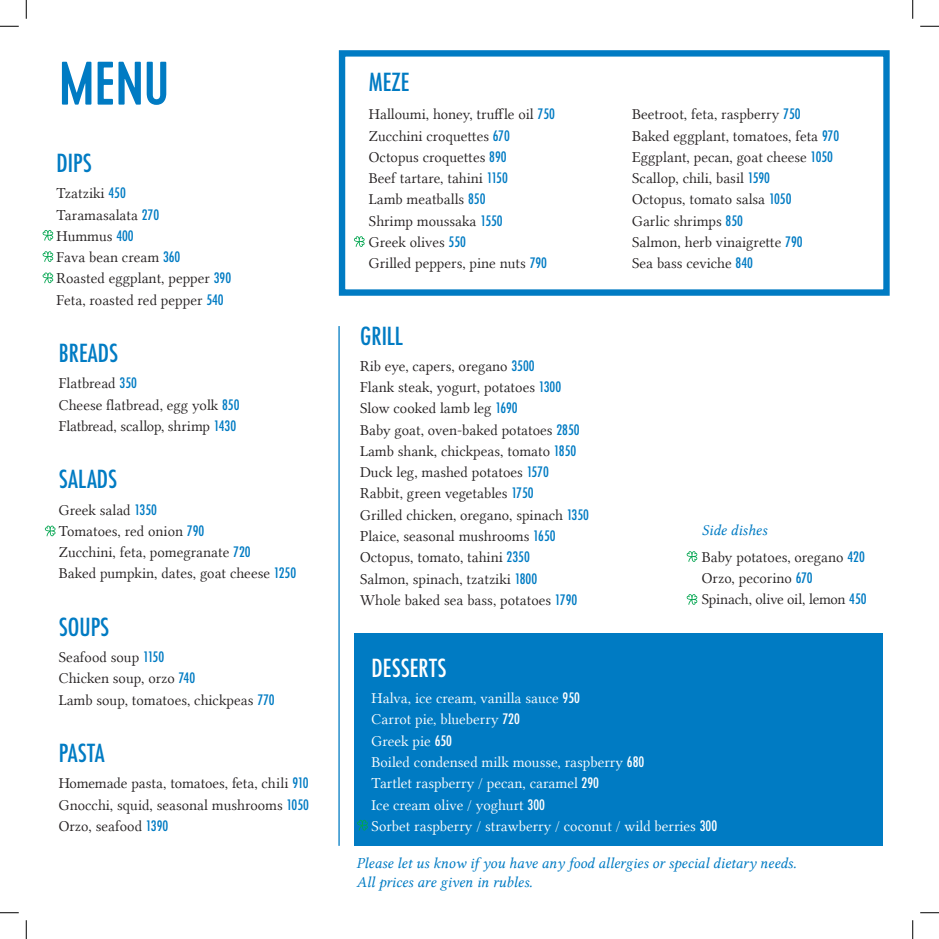
<style>
.page{position:relative;width:939px;height:939px;background:#fff}
.page>*{position:absolute;margin:0;border:0;box-sizing:border-box;transform-origin:0 0}
.t1{font:500 condensed 24.25px "Futura";color:#007bc3}
.t2{font:500 condensed 24.25px "Futura";color:#fff}
.t3{font:15.25px "Lin Libertine Display Capitals";color:#231f20}
.t4{font:15.25px "Lin Libertine Display Capitals";color:#fff}
.t5{font:15.25px "Lin Libertine I";color:#007bc3}
.t6{font:15.25px "Lin Libertine Display Capitals";letter-spacing:-.02em;color:#231f20}
.s1{font-family:"Futura";font-weight:500;font-stretch:condensed;font-size:14px;color:#007bc3}
.s2{font-family:"Futura";font-weight:500;font-stretch:condensed;font-size:14px}
</style>
<div class="page">
<div style="left:354px;top:633px;width:528px;height:212px;background:#007bc3"></div>
<hr style="left:338px;top:326px;width:1px;height:519px;background:#007bc3">
<svg style="left:62px;top:62px;width:104px;height:43px"></svg>
<svg style="left:43px;top:230px;width:10px;height:10px"></svg>
<svg style="left:43px;top:251px;width:10px;height:11px"></svg>
<svg style="left:43px;top:272px;width:10px;height:11px"></svg>
<div style="left:339px;top:50px;width:550px;height:246px;border:6px solid #007bc3"></div>
<svg style="left:686px;top:551px;width:11px;height:10px"></svg>
<svg style="left:686px;top:594px;width:11px;height:10px"></svg>
<svg style="left:357px;top:819px;width:11px;height:11px"></svg>
<svg style="left:45px;top:525px;width:10px;height:11px"></svg>
<svg style="left:354px;top:236px;width:10px;height:11px"></svg>
<svg style="left:0;top:25px;width:19px;height:2px"></svg>
<svg style="left:920px;top:25px;width:18px;height:2px"></svg>
<svg style="left:0;top:912px;width:19px;height:1px"></svg>
<svg style="left:920px;top:912px;width:18px;height:1px"></svg>
<svg style="left:25px;top:0;width:2px;height:19px"></svg>
<svg style="left:25px;top:920px;width:2px;height:18px"></svg>
<svg style="left:912px;top:0;width:1px;height:19px"></svg>
<svg style="left:912px;top:920px;width:1px;height:18px"></svg>
<p class="t1" style="left:57px;top:147px;width:37px">DIPS</p>
<p class="t3" style="left:57px;top:185px;width:71px">Tzatziki <span class="s1">450</span></p>
<p class="t3" style="left:57px;top:206px;width:104px">Taramasalata <span class="s1">270</span></p>
<p class="t3" style="left:57px;top:227px;width:79px">Hummus <span class="s1">400</span></p>
<p class="t3" style="left:57px;top:248px;width:125px">Fava bean cream <span class="s1">360</span></p>
<p class="t3" style="left:57px;top:270px;width:176px">Roasted eggplant, pepper <span class="s1">390</span></p>
<p class="t3" style="left:57px;top:291px;width:169px">Feta, roasted red pepper <span class="s1">540</span></p>
<p class="t1" style="left:59px;top:337px;width:61px">BREADS</p>
<p class="t3" style="left:59px;top:374px;width:80px">Flatbread <span class="s1">350</span></p>
<p class="t3" style="left:59px;top:396px;width:182px">Cheese flatbread, egg yolk <span class="s1">850</span></p>
<p class="t3" style="left:59px;top:417px;width:179px">Flatbread, scallop, shrimp <span class="s1">1430</span></p>
<p class="t1" style="left:59px;top:463px;width:60px">SALADS</p>
<p class="t3" style="left:59px;top:501px;width:100px">Greek salad <span class="s1">1350</span></p>
<p class="t3" style="left:59px;top:522px;width:147px">Tomatoes, red onion <span class="s1">790</span></p>
<p class="t3" style="left:59px;top:543px;width:193px">Zucchini, feta, pomegranate <span class="s1">720</span></p>
<p class="t3" style="left:59px;top:564px;width:239px">Baked pumpkin, dates, goat cheese <span class="s1">1250</span></p>
<p class="t1" style="left:59px;top:611px;width:52px">SOUPS</p>
<p class="t3" style="left:59px;top:648px;width:107px">Seafood soup <span class="s1">1150</span></p>
<p class="t3" style="left:59px;top:669px;width:138px">Chicken soup, orzo <span class="s1">740</span></p>
<p class="t3" style="left:59px;top:690px;width:217px">Lamb soup, tomatoes, chickpeas <span class="s1">770</span></p>
<p class="t1" style="left:59px;top:737px;width:47px">PASTA</p>
<p class="t3" style="left:59px;top:774px;width:251px">Homemade pasta, tomatoes, feta, chili <span class="s1">910</span></p>
<p class="t3" style="left:59px;top:795px;width:252px">Gnocchi, squid, seasonal mushrooms <span class="s1">1050</span></p>
<p class="t3" style="left:59px;top:817px;width:111px">Orzo, seafood <span class="s1">1390</span></p>
<p class="t1" style="left:369px;top:67px;width:42px">MEZE</p>
<p class="t3" style="left:369px;top:106px;width:187px">Halloumi, honey, truffle oil <span class="s1">750</span></p>
<p class="t3" style="left:369px;top:127px;width:142px">Zucchini croquettes <span class="s1">670</span></p>
<p class="t3" style="left:369px;top:148px;width:139px">Octopus croquettes <span class="s1">890</span></p>
<p class="t3" style="left:369px;top:169px;width:140px">Beef tartare, tahini <span class="s1">1150</span></p>
<p class="t3" style="left:369px;top:191px;width:118px">Lamb meatballs <span class="s1">850</span></p>
<p class="t3" style="left:369px;top:212px;width:135px">Shrimp moussaka <span class="s1">1550</span></p>
<p class="t3" style="left:369px;top:233px;width:98px">Greek olives <span class="s1">550</span></p>
<p class="t3" style="left:369px;top:254px;width:180px">Grilled peppers, pine nuts <span class="s1">790</span></p>
<p class="t1" style="left:360px;top:320px;width:44px">GRILL</p>
<p class="t3" style="left:360px;top:357px;width:176px">Rib eye, capers, oregano <span class="s1">3500</span></p>
<p class="t3" style="left:360px;top:378px;width:202px">Flank steak, yogurt, potatoes <span class="s1">1300</span></p>
<p class="t3" style="left:360px;top:399px;width:159px">Slow cooked lamb leg <span class="s1">1690</span></p>
<p class="t3" style="left:360px;top:421px;width:221px">Baby goat, oven-baked potatoes <span class="s1">2850</span></p>
<p class="t3" style="left:360px;top:442px;width:218px">Lamb shank, chickpeas, tomato <span class="s1">1850</span></p>
<p class="t3" style="left:360px;top:463px;width:190px">Duck leg, mashed potatoes <span class="s1">1570</span></p>
<p class="t3" style="left:360px;top:484px;width:175px">Rabbit, green vegetables <span class="s1">1750</span></p>
<p class="t3" style="left:360px;top:506px;width:230px">Grilled chicken, oregano, spinach <span class="s1">1350</span></p>
<p class="t3" style="left:360px;top:527px;width:197px">Plaice, seasonal mushrooms <span class="s1">1650</span></p>
<p class="t3" style="left:360px;top:548px;width:171px">Octopus, tomato, tahini <span class="s1">2350</span></p>
<p class="t3" style="left:360px;top:569px;width:178px">Salmon, spinach, tzatziki <span class="s1">1800</span></p>
<p class="t3" style="left:360px;top:591px;width:218px">Whole baked sea bass, potatoes <span class="s1">1790</span></p>
<p class="t3" style="left:632px;top:106px;width:170px">Beetroot, feta, raspberry <span class="s1">750</span></p>
<p class="t3" style="left:632px;top:127px;width:208px">Baked eggplant, tomatoes, feta <span class="s1">970</span></p>
<p class="t3" style="left:632px;top:148px;width:202px">Eggplant, pecan, goat cheese <span class="s1">1050</span></p>
<p class="t3" style="left:632px;top:169px;width:139px">Scallop, chili, basil <span class="s1">1590</span></p>
<p class="t3" style="left:632px;top:191px;width:161px">Octopus, tomato salsa <span class="s1">1050</span></p>
<p class="t3" style="left:632px;top:212px;width:112px">Garlic shrimps <span class="s1">850</span></p>
<p class="t3" style="left:632px;top:233px;width:172px">Salmon, herb vinaigrette <span class="s1">790</span></p>
<p class="t3" style="left:632px;top:254px;width:122px">Sea bass ceviche <span class="s1">840</span></p>
<p class="t5" style="left:701px;top:521px;width:67px">Side dishes</p>
<p class="t3" style="left:701px;top:548px;width:164px">Baby potatoes, oregano <span class="s1">420</span></p>
<p class="t3" style="left:701px;top:569px;width:112px">Orzo, pecorino <span class="s1">670</span></p>
<p class="t6" style="left:701px;top:590px;width:166px">Spinach, olive oil, lemon <span class="s1">450</span></p>
<p class="t2" style="left:371px;top:652px;width:76px">DESSERTS</p>
<p class="t4" style="left:371px;top:689px;width:210px">Halva, ice cream, vanilla sauce <span class="s2">950</span></p>
<p class="t4" style="left:371px;top:710px;width:150px">Carrot pie, blueberry <span class="s2">720</span></p>
<p class="t4" style="left:371px;top:732px;width:82px">Greek pie <span class="s2">650</span></p>
<p class="t4" style="left:371px;top:753px;width:274px">Boiled condensed milk mousse, raspberry <span class="s2">680</span></p>
<p class="t4" style="left:371px;top:774px;width:229px">Tartlet raspberry / pecan, caramel <span class="s2">290</span></p>
<p class="t4" style="left:371px;top:795px;width:175px">Ice cream olive / yoghurt <span class="s2">300</span></p>
<p class="t4" style="left:371px;top:817px;width:347px">Sorbet raspberry / strawberry / coconut / wild berries <span class="s2">300</span></p>
<p class="t5" style="left:356px;top:854px;width:441px">Please let us know if you have any food allergies or special dietary needs.</p>
<p class="t5" style="left:356px;top:873px;width:177px">All prices are given in rubles.</p>
</div>
